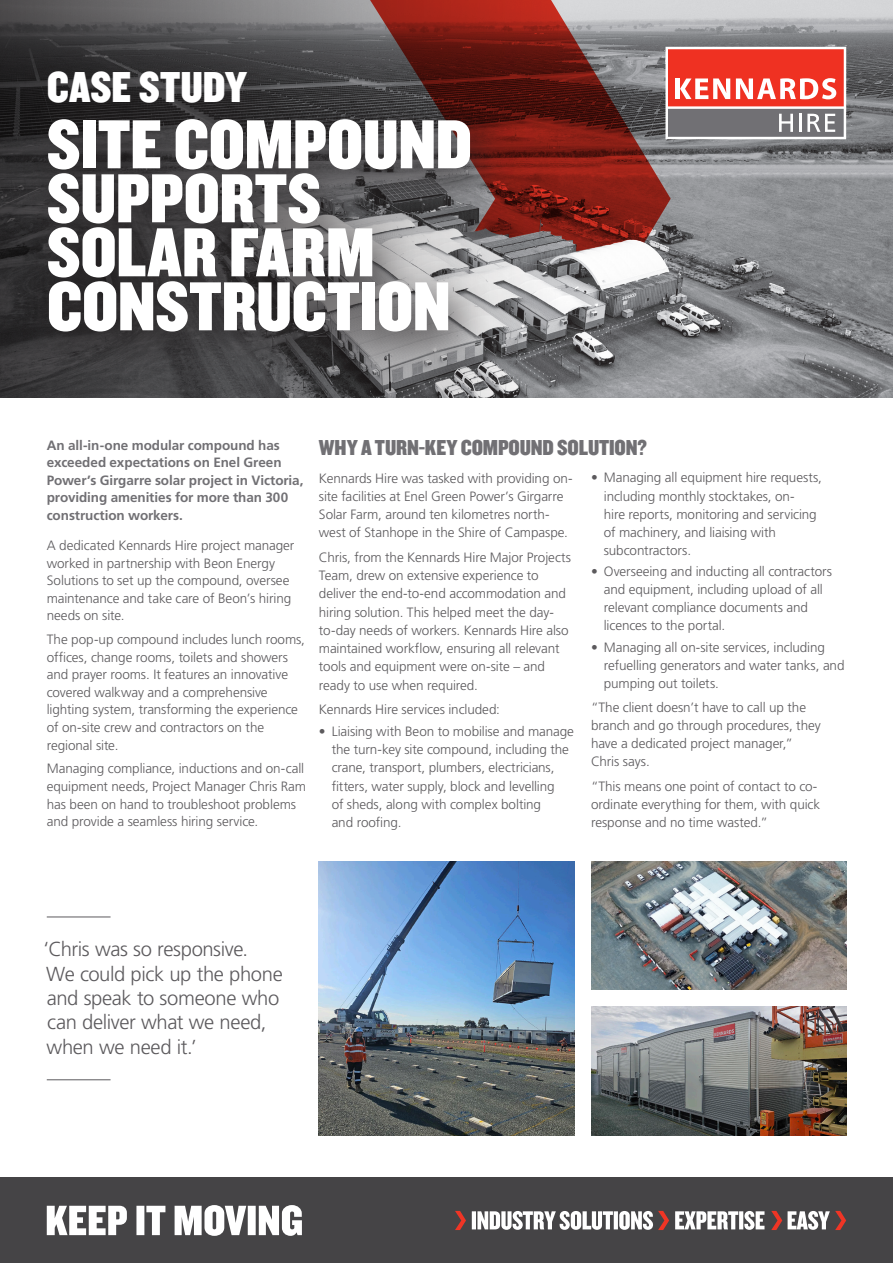
<style>
.page{position:relative;width:893px;height:1263px;background:#fff}
.page>*{position:absolute;margin:0;border:0;box-sizing:border-box;transform-origin:0 0}
.t1{font:72px/54px "Knockout 70 Full Welterwt";letter-spacing:-.005em;color:#fff}
.t2{font:45px "Knockout 70 Full Welterwt";color:#fff}
.t3{font:22.5px "Knockout 70 Full Welterwt";letter-spacing:-.005em;color:#717074}
.t4{font:300 20.25px/24.3px "Frutiger";letter-spacing:-.02em;color:#5c5a5d}
.t5{font:300 13.5px/18.3px "Frutiger";letter-spacing:-.01em;color:#5c5a5d}
.t6{font:700 13.5px/17.5px "Frutiger";letter-spacing:-.005em;color:#717074}
</style>
<div class="page">
<img style="left:558px;top:0;width:335px;height:398px">
<svg style="left:558px;top:0;width:113px;height:261px;background:#845653"></svg>
<div style="left:0;top:1178px;width:893px;height:85px;background:#454446"></div>
<svg style="left:47px;top:1205px;width:255px;height:31px"></svg>
<svg style="left:665px;top:47px;width:181px;height:92px"></svg>
<svg style="left:455px;top:1211px;width:11px;height:19px"></svg>
<svg style="left:472px;top:1211px;width:374px;height:19px"></svg>
<hr style="left:47px;top:917px;width:64px;height:1px;background:#5c5a5d">
<hr style="left:47px;top:1079px;width:64px;height:1px;background:#5c5a5d">
<img style="left:319px;top:861px;width:255px;height:274px">
<img style="left:591px;top:1007px;width:255px;height:128px">
<img style="left:591px;top:861px;width:255px;height:129px">
<img style="left:558px;top:208px;width:111px;height:102px">
<svg style="left:0;top:0;width:558px;height:398px;background:#684a49"></svg>
<div style="left:20px;top:49px;width:496px;height:334px;background:#231f20;opacity:.75"></div>
<h2 class="t2" style="left:47px;top:58px;width:202px">CASE STUDY</h2>
<h1 class="t1" style="left:47px;top:115px;width:427px">SITE COMPOUND<br>SUPPORTS<br>SOLAR FARM<br>CONSTRUCTION</h1>
<p class="t6" style="left:47px;top:436px;width:258px">An all-in-one modular compound has exceeded expectations on Enel Green Power’s Girgarre solar project in Victoria, providing amenities for more than 300 construction workers.</p>
<p class="t5" style="left:47px;top:537px;width:249px;line-height:17.5px">A dedicated Kennards Hire project manager worked in partnership with Beon Energy Solutions to set up the compound, oversee maintenance and take care of Beon’s hiring needs on site.</p>
<p class="t5" style="left:47px;top:631px;width:260px;line-height:17.5px">The pop-up compound includes lunch rooms, offices, change rooms, toilets and showers and prayer rooms. It features an innovative covered walkway and a comprehensive lighting system, transforming the experience of on-site crew and contractors on the regional site.</p>
<p class="t5" style="left:47px;top:760px;width:261px;line-height:17.5px">Managing compliance, inductions and on-call equipment needs, Project Manager Chris Ram has been on hand to troubleshoot problems and provide a seamless hiring service.</p>
<h3 class="t3" style="left:319px;top:433px;width:330px">WHY A TURN-KEY COMPOUND SOLUTION?</h3>
<p class="t5" style="left:319px;top:469px;width:255px">Kennards Hire was tasked with providing on&shy;site facilities at Enel Green Power’s Girgarre Solar Farm, around ten kilometres north&shy;west of Stanhope in the Shire of Campaspe.</p>
<p class="t5" style="left:319px;top:548px;width:254px">Chris, from the Kennards Hire Major Projects Team, drew on extensive experience to deliver the end-to-end accommodation and hiring solution. This helped meet the day&shy;to-day needs of workers. Kennards Hire also maintained workflow, ensuring all relevant tools and equipment were on-site – and ready to use when required.</p>
<p class="t5" style="left:319px;top:700px;width:182px">Kennards Hire services included:</p>
<p class="t5" style="left:332px;top:722px;width:244px;text-indent:-13px">• Liaising with Beon to mobilise and manage the turn-key site compound, including the crane, transport, plumbers, electricians, fitters, water supply, block and levelling<br>of sheds, along with complex bolting<br>and roofing.</p>
<p class="t5" style="left:604px;top:469px;width:220px;text-indent:-13px">• Managing all equipment hire requests, including monthly stocktakes, on-<br>hire reports, monitoring and servicing of machinery, and liaising with subcontractors.</p>
<p class="t5" style="left:604px;top:562px;width:230px;text-indent:-13px">• Overseeing and inducting all contractors and equipment, including upload of all relevant compliance documents and licences to the portal.</p>
<p class="t5" style="left:604px;top:638px;width:242px;text-indent:-13px">• Managing all on-site services, including refuelling generators and water tanks, and pumping out toilets.</p>
<p class="t5" style="left:591px;top:698px;width:231px">“The client doesn’t have to call up the branch and go through procedures, they have a dedicated project manager,”<br>Chris says.</p>
<p class="t5" style="left:591px;top:777px;width:231px">“This means one point of contact to co&shy;ordinate everything for them, with quick response and no time wasted.”</p>
<h3 class="t4" style="left:44px;top:937px;width:241px">‘Chris was so responsive.<br>We could pick up the phone and speak to someone who can deliver what we need, when we need it.’</h3>
</div>
